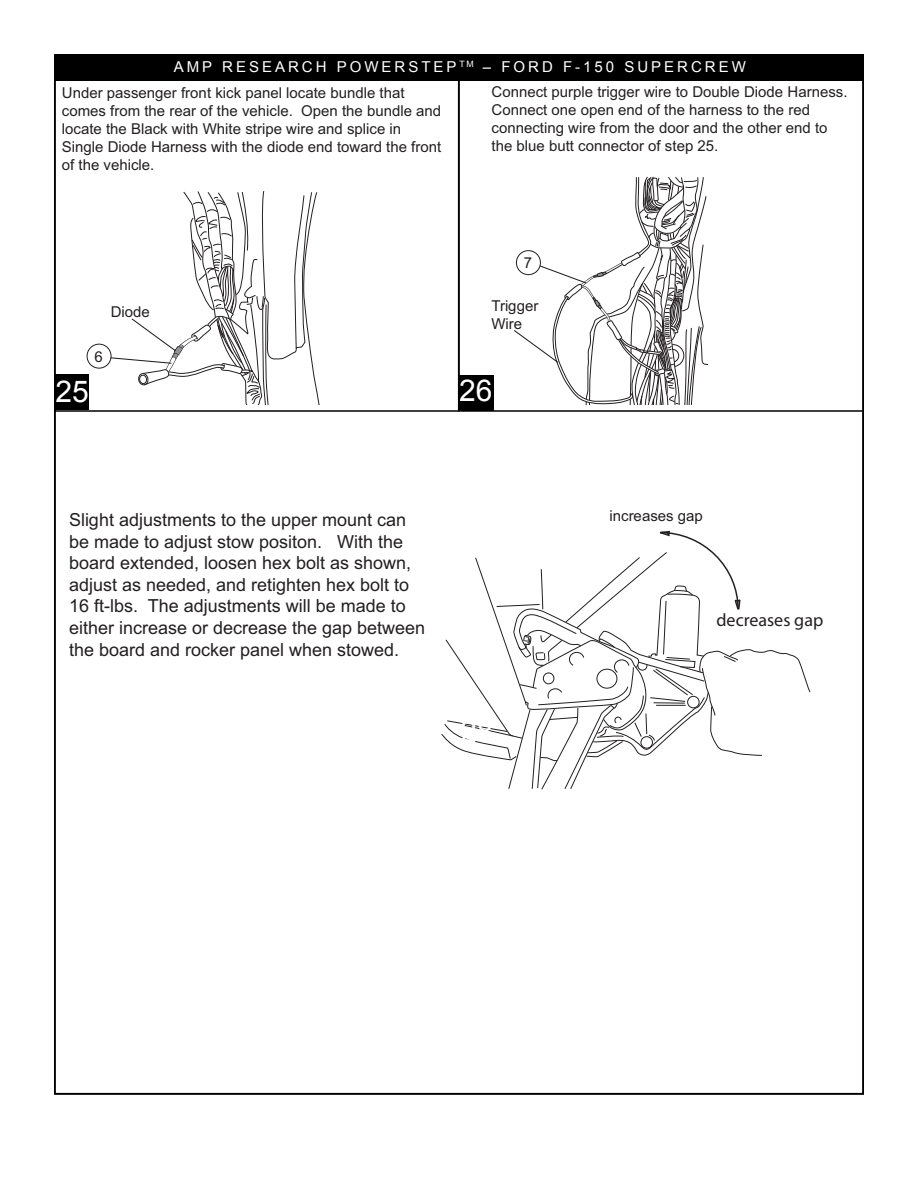
<style>
.page{position:relative;width:918px;height:1188px;background:#fff}
.page>*{position:absolute;margin:0;border:0;box-sizing:border-box;transform-origin:0 0}
.t1{font:30px "Arial";color:#fff}
.t2{font:18px/21.6px "Arial";color:#231f20}
.t3{font:18px "Myriad";color:#231f20}
.t4{font:15px/18px "Arial";color:#231f20}
.s1{color:#fff}
</style>
<div class="page">
<div style="left:54px;top:55px;width:809px;height:26px;background:#000"></div>
<div style="left:87px;top:344px;width:24px;height:25px;border:1px solid #231f20;border-radius:50%"></div>
<svg style="left:109px;top:191px;width:211px;height:214px"></svg>
<svg style="left:514px;top:176px;width:195px;height:229px"></svg>
<svg style="left:441px;top:530px;width:370px;height:260px"></svg>
<div style="left:459px;top:375px;width:35px;height:36px;background:#000"></div>
<div style="left:55px;top:374px;width:34px;height:36px;background:#000"></div>
<hr style="left:54px;top:410px;width:406px;height:2px;background:#000">
<hr style="left:460px;top:410px;width:404px;height:2px;background:#000">
<hr style="left:458px;top:80px;width:2px;height:331px;background:#000">
<p class="t4" style="left:62px;top:55px;width:685px;line-height:26.2px;text-indent:112px"><span class="s1">AMP RESEARCH POWERSTEP</span> <sup>TM</sup> <span class="s1">– FORD F-150 SUPERCREW<br></span>Under passenger front kick panel locate bundle that</p>
<p class="t4" style="left:62px;top:103px;width:381px">comes from the rear of the vehicle. Open the bundle and locate the Black with White stripe wire and splice in Single Diode Harness with the diode end toward the front of the vehicle.</p>
<p class="t4" style="left:492px;top:84px;width:357px">Connect purple trigger wire to Double Diode Harness.<br>Connect one open end of the harness to the red connecting wire from the door and the other end to the blue butt connector of step 25.</p>
<p class="t4" style="left:111px;top:305px;width:41px">Diode</p>
<p class="t4" style="left:94px;top:349px;width:10px">6</p>
<p class="t4" style="left:524px;top:256px;width:10px">7</p>
<p class="t4" style="left:491px;top:298px;width:48px">Trigger<br>Wire</p>
<h1 class="t1" style="left:56px;top:381px;width:35px">25</h1>
<h1 class="t1" style="left:459px;top:380px;width:35px">72 6</h1>
<h1 class="t1" style="left:473px;top:377px;width:18px">5</h1>
<p class="t2" style="left:69px;top:510px;width:358px">Slight adjustments to the upper mount can be made to adjust stow positon. With the board extended, loosen hex bolt as shown, adjust as needed, and retighten hex bolt to 16 ft-lbs. The adjustments will be made to either increase or decrease the gap between the board and rocker panel when stowed.</p>
<h1 class="t1" style="left:460px;top:720px;width:35px">28</h1>
<p class="t4" style="left:609px;top:508px;width:95px">increases gap</p>
<p class="t3" style="left:717px;top:613px;width:108px">decreases gap</p>
</div>
